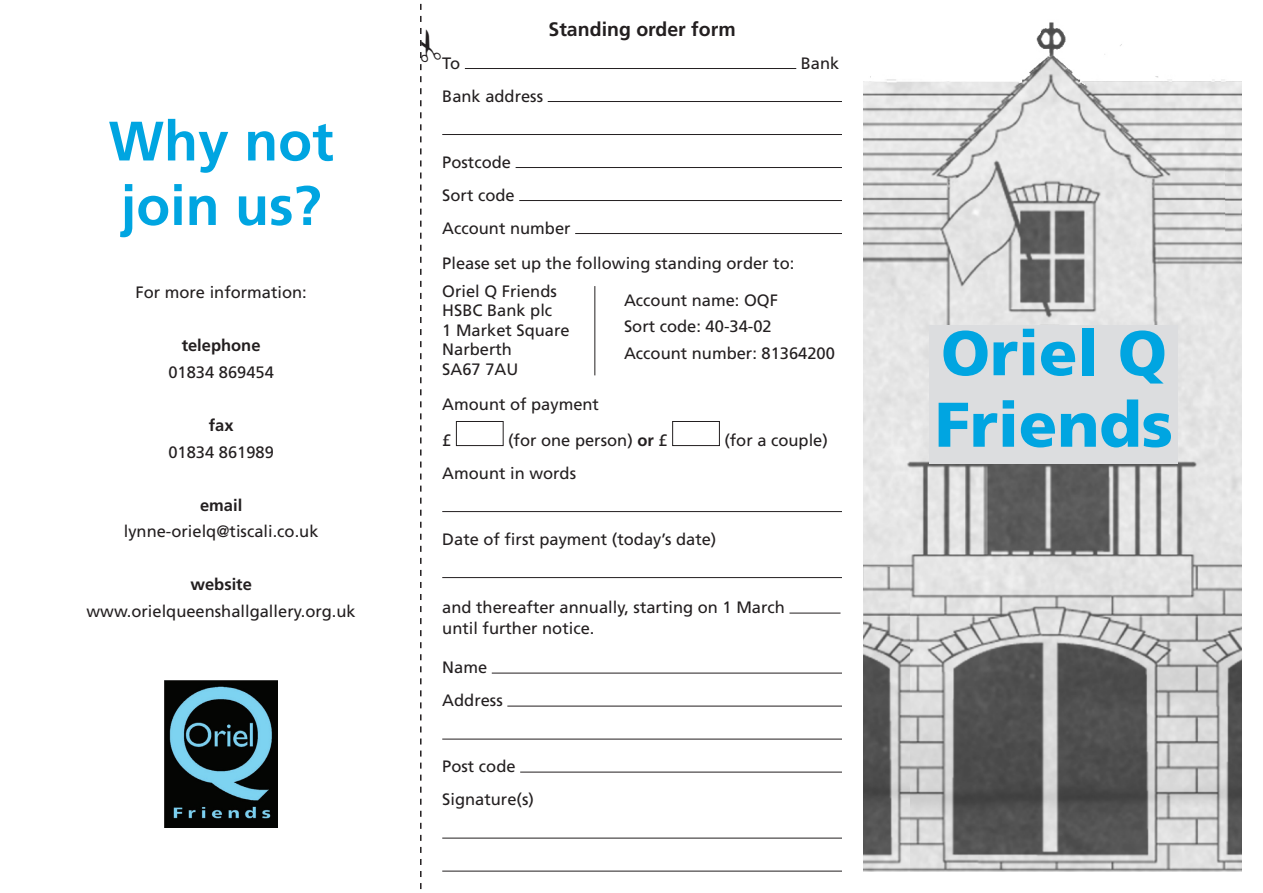
<style>
.page{position:relative;width:1263px;height:893px;background:#fff}
.page>*{position:absolute;margin:0;border:0;box-sizing:border-box;transform-origin:0 0}
.t1{font:900 63px/71.6px "Frutiger";color:#00a5e1}
.t2{font:700 55.5px/64.5px "Frutiger";color:#00a5e1}
.t3{font:700 19.5px "Frutiger";color:#231f20}
.t4{font:16.5px/33px "Frutiger";color:#231f20}
.t5{font:700 16.5px "Frutiger";color:#231f20}
.s1{font-weight:700}
</style>
<div class="page">
<img style="left:165px;top:680px;width:112px;height:147px">
<hr style="left:465px;top:68px;width:331px;height:1px;background:#231f20">
<hr style="left:548px;top:101px;width:294px;height:1px;background:#231f20">
<hr style="left:442px;top:134px;width:400px;height:1px;background:#231f20">
<hr style="left:516px;top:167px;width:326px;height:1px;background:#231f20">
<hr style="left:519px;top:200px;width:323px;height:1px;background:#231f20">
<hr style="left:575px;top:233px;width:267px;height:1px;background:#231f20">
<div style="left:456px;top:421px;width:47px;height:25px;border:1px solid #231f20"></div>
<div style="left:672px;top:421px;width:48px;height:25px;border:1px solid #231f20"></div>
<hr style="left:442px;top:511px;width:400px;height:1px;background:#231f20">
<hr style="left:442px;top:577px;width:400px;height:1px;background:#231f20">
<hr style="left:789px;top:613px;width:51px;height:1px;background:#231f20">
<hr style="left:492px;top:673px;width:350px;height:1px;background:#231f20">
<hr style="left:507px;top:706px;width:335px;height:1px;background:#231f20">
<hr style="left:442px;top:739px;width:400px;height:1px;background:#231f20">
<hr style="left:520px;top:772px;width:322px;height:1px;background:#231f20">
<hr style="left:442px;top:838px;width:400px;height:1px;background:#231f20">
<hr style="left:442px;top:871px;width:400px;height:1px;background:#231f20">
<hr style="left:594px;top:286px;width:1px;height:89px;background:#231f20">
<img style="left:863px;top:22px;width:379px;height:850px">
<div style="left:929px;top:325px;width:249px;height:138px;background:#dcdddf"></div>
<img style="left:863px;top:565px;width:47px;height:307px">
<img style="left:1225px;top:118px;width:17px;height:114px">
<svg style="left:420px;top:3px;width:2px;height:887px"></svg>
<h2 class="t2" style="left:109px;top:109px;width:227px">Why not join us?</h2>
<p class="t4" style="left:135px;top:276px;width:173px">For more information:</p>
<p class="t5" style="left:182px;top:336px;width:80px">telephone</p>
<p class="t4" style="left:168px;top:356px;width:107px">01834 869454</p>
<p class="t5" style="left:209px;top:416px;width:26px">fax</p>
<p class="t4" style="left:168px;top:435px;width:107px">01834 861989</p>
<p class="t5" style="left:200px;top:495px;width:44px">email</p>
<p class="t4" style="left:124px;top:515px;width:196px">lynne-orielq@tiscali.co.uk</p>
<p class="t5" style="left:190px;top:575px;width:63px">website</p>
<p class="t4" style="left:86px;top:594px;width:271px">www.orielqueenshallgallery.org.uk</p>
<p class="t3" style="left:548px;top:18px;width:189px">Standing order form</p>
<p class="t4" style="left:442px;top:47px;width:20px">To</p>
<p class="t4" style="left:801px;top:47px;width:40px">Bank</p>
<p class="t4" style="left:442px;top:80px;width:102px">Bank address</p>
<p class="t4" style="left:442px;top:146px;width:130px">Postcode<br>Sort code<br>Account number</p>
<p class="t4" style="left:442px;top:249px;width:354px;line-height:28px">Please set up the following standing order to:<br>Oriel Q Friends</p>
<p class="t4" style="left:442px;top:301px;width:129px;line-height:19.5px">HSBC Bank plc<br>1 Market Square<br>Narberth<br>SA67 7AU</p>
<p class="t4" style="left:442px;top:387px;width:158px;line-height:35.5px">Amount of payment £</p>
<p class="t4" style="left:624px;top:287px;width:212px;line-height:26.5px">Account name: OQF<br>Sort code: 40-34-02<br>Account number: 81364200</p>
<p class="t4" style="left:508px;top:424px;width:161px">(for one person) <span class="s1">or</span> £</p>
<p class="t4" style="left:724px;top:424px;width:105px">(for a couple)</p>
<p class="t4" style="left:442px;top:457px;width:135px">Amount in words</p>
<p class="t4" style="left:442px;top:523px;width:276px">Date of first payment (today’s date)</p>
<p class="t4" style="left:442px;top:597px;width:344px;line-height:21px">and thereafter annually, starting on 1 March until further notice.</p>
<p class="t4" style="left:442px;top:651px;width:62px">Name<br>Address</p>
<p class="t4" style="left:442px;top:750px;width:93px">Post code<br>Signature(s)</p>
<h1 class="t1" style="left:935px;top:317px;width:240px">Oriel Q<br>Friends</h1>
</div>
